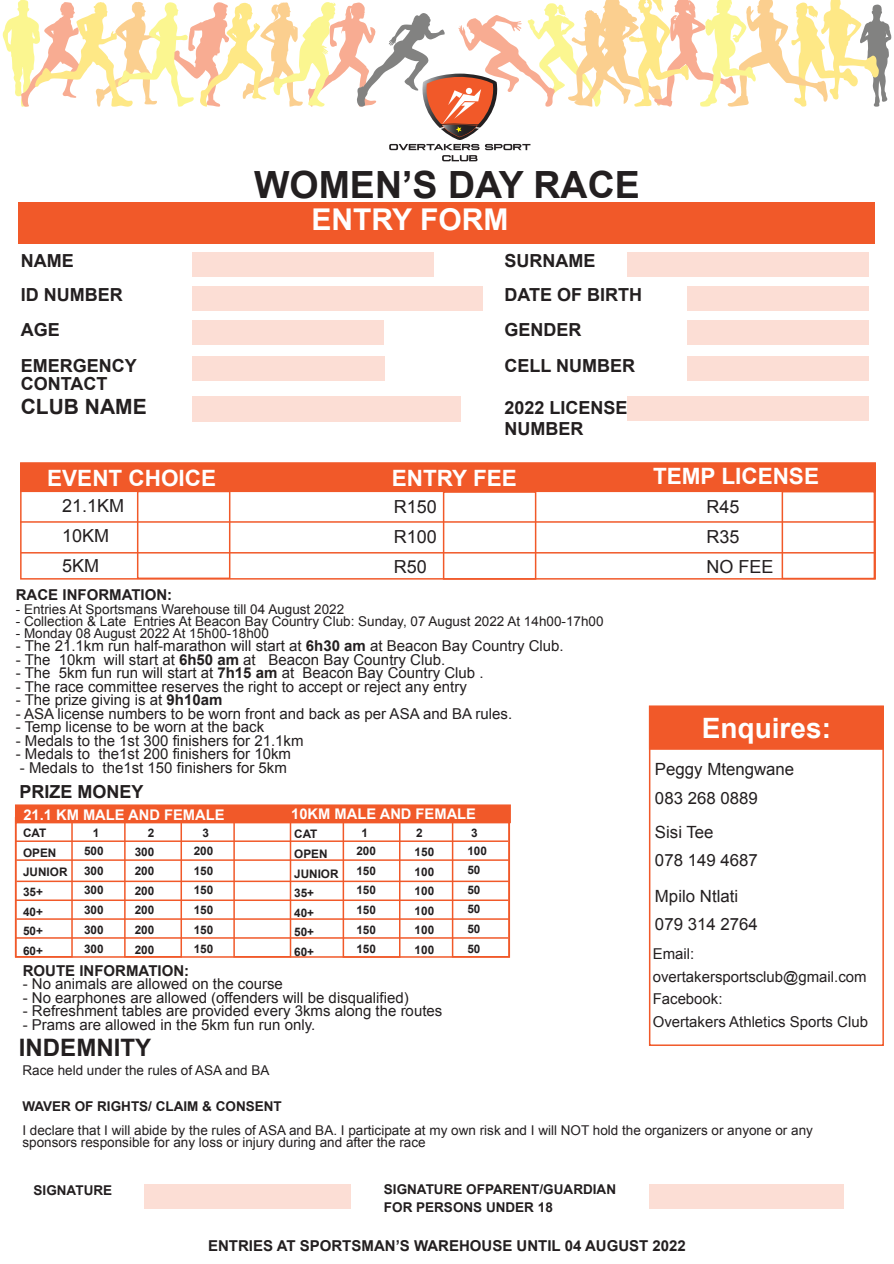
<style>
.page{position:relative;width:894px;height:1264px;background:#fff}
.page>*{position:absolute;margin:0;border:0;box-sizing:border-box;transform-origin:0 0}
.t1{font:700 37.5px "Arial";color:#231f20}
.t2{font:700 30px "Arial";color:#fff}
.t3{font:700 28.05px "Arial";color:#fff}
.t4{font:700 24px "Arial";color:#231f20}
.t5{font:700 22.5px "Arial";color:#fff}
.t6{font:700 21px "Arial";color:#231f20}
.t7{font:700 18px/34.5px "Arial";color:#231f20}
.t8{font:18px/30px "Arial";color:#231f20}
.t9{font:16.8px/28px "Arial";color:#231f20}
.t10{font:15px/22.4px "Arial";color:#231f20}
.t11{font:700 15px "Arial";color:#231f20}
.t12{font:700 14.7px "Arial";color:#fff}
.t13{font:13.5px/12px "Arial";color:#231f20}
.t14{font:700 13.5px/18px "Arial";color:#231f20}
.t15{font:700 11.7px/19.6px "Arial";color:#231f20;text-align:justify}
.s1{font-weight:700}
</style>
<div class="page">
<div style="left:19px;top:202px;width:855px;height:42px;background:#f15929"></div>
<div style="left:192px;top:251px;width:241px;height:25px;background:#fcded5"></div>
<div style="left:192px;top:286px;width:290px;height:25px;background:#fcded5"></div>
<div style="left:686px;top:286px;width:182px;height:25px;background:#fcded5"></div>
<div style="left:686px;top:320px;width:182px;height:25px;background:#fcded5"></div>
<div style="left:192px;top:320px;width:192px;height:25px;background:#fcded5"></div>
<div style="left:686px;top:356px;width:182px;height:25px;background:#fcded5"></div>
<div style="left:192px;top:356px;width:192px;height:25px;background:#fcded5"></div>
<div style="left:145px;top:1183px;width:206px;height:25px;background:#fcded5"></div>
<div style="left:649px;top:1183px;width:194px;height:25px;background:#fcded5"></div>
<svg style="left:3px;top:0;width:888px;height:161px"></svg>
<div style="left:20px;top:462px;width:855px;height:30px;background:#f15929"></div>
<div style="left:20px;top:462px;width:855px;height:117px;border:2px solid #f15929"></div>
<hr style="left:20px;top:521px;width:854px;height:1px;background:#f15929">
<div style="left:137px;top:490px;width:93px;height:89px;border:2px solid #f15929"></div>
<hr style="left:21px;top:552px;width:854px;height:1px;background:#f15929">
<div style="left:443px;top:491px;width:93px;height:88px;border:2px solid #f15929"></div>
<div style="left:781px;top:491px;width:93px;height:88px;border:2px solid #f15929"></div>
<div style="left:192px;top:396px;width:268px;height:25px;background:#fcded5"></div>
<div style="left:15px;top:804px;width:495px;height:19px;background:#f15929;border:2px solid #f15929"></div>
<div style="left:15px;top:821px;width:495px;height:136px;border:2px solid #f15929"></div>
<hr style="left:16px;top:840px;width:492px;height:2px;background:#f15929">
<hr style="left:16px;top:859px;width:492px;height:1px;background:#f15929">
<hr style="left:16px;top:880px;width:492px;height:2px;background:#f15929">
<hr style="left:16px;top:899px;width:492px;height:2px;background:#f15929">
<hr style="left:16px;top:918px;width:492px;height:1px;background:#f15929">
<hr style="left:16px;top:937px;width:492px;height:1px;background:#f15929">
<div style="left:15px;top:817px;width:58px;height:140px;border:2px solid #f15929"></div>
<div style="left:124px;top:817px;width:58px;height:140px;border:2px solid #f15929"></div>
<div style="left:233px;top:817px;width:58px;height:140px;border:2px solid #f15929"></div>
<div style="left:342px;top:817px;width:58px;height:140px;border:2px solid #f15929"></div>
<div style="left:451px;top:817px;width:58px;height:140px;border:2px solid #f15929"></div>
<div style="left:626px;top:251px;width:242px;height:25px;background:#fcded5"></div>
<div style="left:626px;top:396px;width:242px;height:25px;background:#fcded5"></div>
<div style="left:648px;top:705px;width:235px;height:44px;background:#f15929"></div>
<div style="left:648px;top:705px;width:235px;height:340px;border:2px solid #f15929"></div>
<h1 class="t1" style="left:254px;top:160px;width:387px">WOMEN’S DAY RACE</h1>
<p class="t7" style="left:21px;top:244px;width:103px">NAME<br>ID NUMBER<br>AGE</p>
<p class="t7" style="left:21px;top:357px;width:118px;line-height:18px">EMERGENCY<br>CONTACT</p>
<h3 class="t6" style="left:21px;top:393px;width:127px">CLUB NAME</h3>
<h3 class="t5" style="left:47px;top:463px;width:170px">EVENT CHOICE</h3>
<p class="t8" style="left:62px;top:491px;width:64px">21.1KM<br>10KM<br>5KM</p>
<h2 class="t2" style="left:311px;top:200px;width:198px">ENTRY FORM</h2>
<p class="t7" style="left:504px;top:244px;width:92px">SURNAME</p>
<p class="t7" style="left:504px;top:278px;width:139px">DATE OF BIRTH</p>
<p class="t7" style="left:504px;top:313px;width:79px">GENDER</p>
<p class="t7" style="left:504px;top:349px;width:132px">CELL NUMBER</p>
<p class="t7" style="left:504px;top:398px;width:125px;line-height:21px">2022 LICENSE<br>NUMBER</p>
<h3 class="t5" style="left:391px;top:463px;width:127px">ENTRY FEE</h3>
<h3 class="t5" style="left:652px;top:461px;width:167px">TEMP LICENSE</h3>
<p class="t8" style="left:394px;top:491px;width:45px;text-align:justify">R150<br>R100<br>R50</p>
<p class="t8" style="left:706px;top:491px;width:69px">R45<br>R35<br>NO FEE</p>
<p class="t11" style="left:16px;top:585px;width:158px">RACE INFORMATION:</p>
<p class="t13" style="left:16px;top:603px;width:330px">- Entries At Sportsmans Warehouse till 04 August 2022</p>
<p class="t13" style="left:16px;top:615px;width:589px">- Collection &amp; Late Entries At Beacon Bay Country Club: Sunday, 07 August 2022 At 14h00-17h00</p>
<p class="t13" style="left:16px;top:627px;width:254px">- Monday 08 August 2022 At 15h00-18h00</p>
<p class="t10" style="left:16px;top:634px;width:549px">- The 21.1km run half-marathon will start at <span class="s1">6h30 am</span> at Beacon Bay Country Club.</p>
<p class="t10" style="left:16px;top:648px;width:431px">- The 10km will start at <span class="s1">6h50 am</span> at Beacon Bay Country Club.</p>
<p class="t10" style="left:16px;top:661px;width:469px">- The 5km fun run will start at <span class="s1">7h15 am</span> at Beacon Bay Country Club .</p>
<p class="t10" style="left:16px;top:675px;width:452px">- The race committee reserves the right to accept or reject any entry</p>
<p class="t10" style="left:16px;top:688px;width:208px">- The prize giving is at <span class="s1">9h10am</span></p>
<p class="t10" style="left:16px;top:702px;width:498px">- ASA license numbers to be worn front and back as per ASA and BA rules.</p>
<p class="t10" style="left:16px;top:715px;width:250px">- Temp license to be worn at the back</p>
<p class="t10" style="left:16px;top:729px;width:289px">- Medals to the 1st 300 finishers for 21.1km</p>
<p class="t10" style="left:16px;top:742px;width:277px">- Medals to the1st 200 finishers for 10km</p>
<p class="t10" style="left:20px;top:756px;width:268px">- Medals to the1st 150 finishers for 5km</p>
<p class="t7" style="left:19px;top:774px;width:126px">PRIZE MONEY</p>
<p class="t12" style="left:23px;top:805px;width:202px">21.1 KM MALE AND FEMALE</p>
<p class="t12" style="left:291px;top:804px;width:186px">10KM MALE AND FEMALE</p>
<p class="t15" style="left:23px;top:823px;width:46px;text-align:left">CAT<br>OPEN<br>JUNIOR<br>35+<br>40+<br>50+<br>60+</p>
<p class="t15" style="left:294px;top:824px;width:46px;text-align:left">CAT<br>OPEN<br>JUNIOR<br>35+<br>40+<br>50+<br>60+</p>
<p class="t15" style="left:93px;top:823px;width:8px">1</p>
<p class="t15" style="left:148px;top:823px;width:8px">2</p>
<p class="t15" style="left:202px;top:823px;width:8px">3</p>
<p class="t15" style="left:84px;top:841px;width:21px">500<br>300<br>300<br>300<br>300<br>300</p>
<p class="t15" style="left:135px;top:842px;width:21px">300<br>200<br>200<br>200<br>200<br>200</p>
<p class="t15" style="left:194px;top:841px;width:21px">200<br>150<br>150<br>150<br>150<br>150</p>
<p class="t15" style="left:361px;top:823px;width:8px">1</p>
<p class="t15" style="left:416px;top:823px;width:8px">2</p>
<p class="t15" style="left:471px;top:823px;width:8px">3</p>
<p class="t15" style="left:356px;top:841px;width:21px">200<br>150<br>150<br>150<br>150<br>150</p>
<p class="t15" style="left:414px;top:842px;width:21px">150<br>100<br>100<br>100<br>100<br>100</p>
<p class="t15" style="left:467px;top:841px;width:21px;text-align:left">100<br>50<br>50<br>50<br>50<br>50</p>
<p class="t11" style="left:23px;top:960px;width:168px">ROUTE INFORMATION:</p>
<p class="t10" style="left:23px;top:973px;width:262px">- No animals are allowed on the course</p>
<p class="t10" style="left:23px;top:986px;width:387px">- No earphones are allowed (offenders will be disqualified)</p>
<p class="t10" style="left:23px;top:1000px;width:421px">- Refreshment tables are provided every 3kms along the routes</p>
<p class="t10" style="left:23px;top:1013px;width:294px">- Prams are allowed in the 5km fun run only.</p>
<h3 class="t3" style="left:701px;top:710px;width:131px">Enquires:</h3>
<p class="t9" style="left:654px;top:755px;width:141px">Peggy Mtengwane<br>083 268 0889</p>
<p class="t9" style="left:654px;top:818px;width:104px">Sisi Tee<br>078 149 4687</p>
<p class="t9" style="left:654px;top:882px;width:104px">Mpilo Ntlati<br>079 314 2764</p>
<p class="t10" style="left:652px;top:942px;width:217px">Email: overtakersportsclub@gmail.com<br>Facebook:<br>Overtakers Athletics Sports Club</p>
<h3 class="t4" style="left:19px;top:1031px;width:133px">INDEMNITY</h3>
<p class="t13" style="left:22px;top:1064px;width:248px">Race held under the rules of ASA and BA</p>
<p class="t14" style="left:22px;top:1097px;width:261px">WAVER OF RIGHTS/ CLAIM &amp; CONSENT</p>
<p class="t13" style="left:22px;top:1124px;width:791px">I declare that I will abide by the rules of ASA and BA. I participate at my own risk and I will NOT hold the organizers or anyone or any sponsors responsible for any loss or injury during and after the race</p>
<p class="t14" style="left:384px;top:1180px;width:233px">SIGNATURE OFPARENT/GUARDIAN<br>FOR PERSONS UNDER 18</p>
<p class="t14" style="left:34px;top:1182px;width:80px">SIGNATURE</p>
<p class="t11" style="left:208px;top:1235px;width:479px">ENTRIES AT SPORTSMAN’S WAREHOUSE UNTIL 04 AUGUST 2022</p>
</div>
